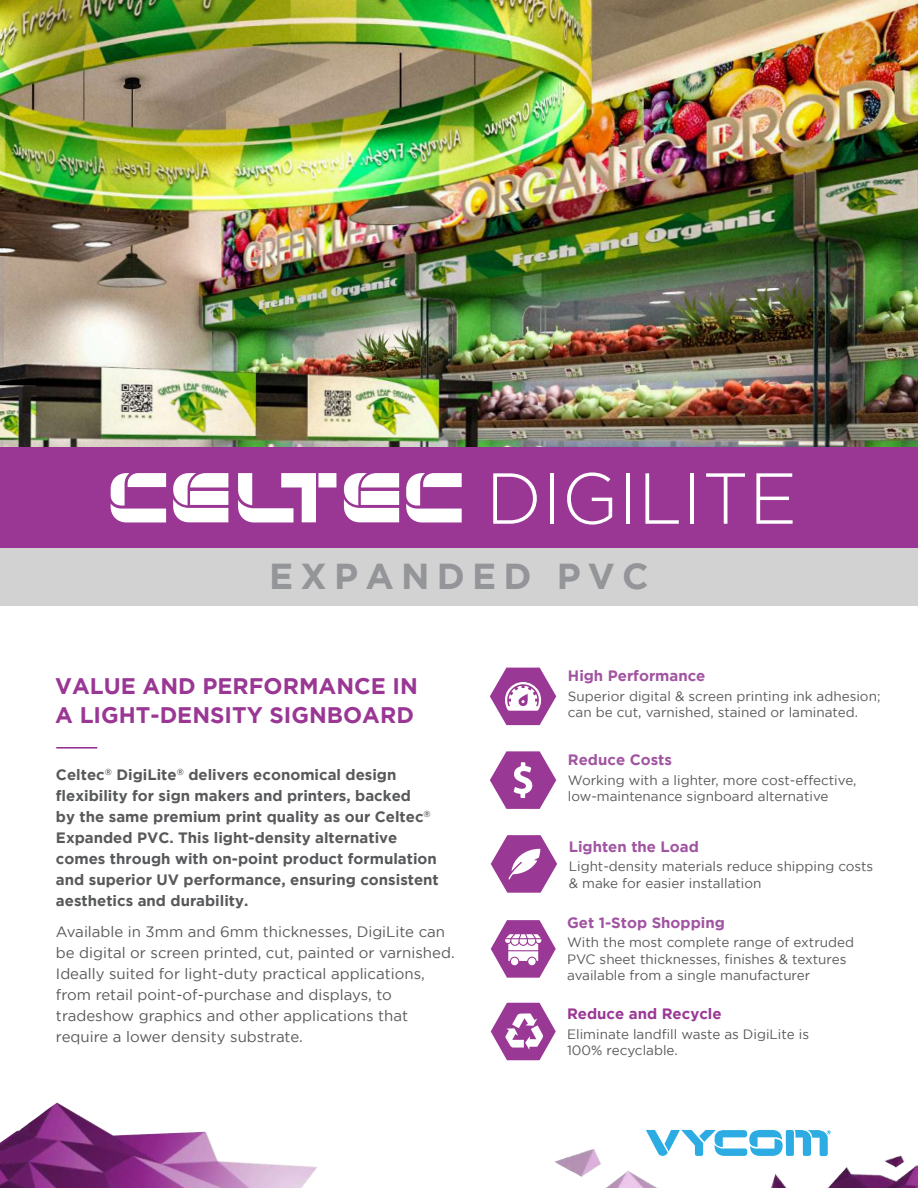
<style>
.page{position:relative;width:918px;height:1188px;background:#fff}
.page>*{position:absolute;margin:0;border:0;box-sizing:border-box;transform-origin:0 0}
.t1{font:300 72px "Gotham";color:#fff}
.t2{font:700 36px "Gotham";letter-spacing:.2em;color:#939598}
.t3{font:700 22.5px/28.5px "Gotham";color:#9a3794}
.t4{font:700 15px/21px "Gotham";color:#58595b}
.t5{font:15px/21px "Gotham";color:#58595b}
.t6{font:700 15px "Gotham";color:#a154a1}
.t7{font:700 15px "Gotham";color:#9a3895}
.t8{font:13.5px/16.5px "Gotham";color:#58595b}
</style>
<div class="page">
<img style="left:0;top:0;width:918px;height:447px">
<div style="left:0;top:547px;width:918px;height:59px;background:#d3d2d3"></div>
<div style="left:0;top:447px;width:918px;height:100px;background:#9a3794"></div>
<svg style="left:490px;top:751px;width:66px;height:58px"></svg>
<hr style="left:56px;top:747px;width:41px;height:2px;background:#92278f">
<img style="left:554px;top:1149px;width:364px;height:39px">
<img style="left:0;top:1103px;width:317px;height:85px">
<svg style="left:646px;top:1129px;width:185px;height:28px"></svg>
<svg style="left:111px;top:473px;width:55px;height:49px"></svg>
<svg style="left:173px;top:473px;width:55px;height:49px;background:#ecd9ea"></svg>
<svg style="left:344px;top:473px;width:55px;height:49px;background:#ecdaeb"></svg>
<svg style="left:406px;top:473px;width:56px;height:49px"></svg>
<svg style="left:238px;top:473px;width:98px;height:49px"></svg>
<svg style="left:491px;top:920px;width:65px;height:58px"></svg>
<div style="left:511px;top:958px;width:7px;height:7px;background:#fff;border-radius:50%"></div>
<svg style="left:491px;top:835px;width:66px;height:58px"></svg>
<svg style="left:490px;top:668px;width:66px;height:57px"></svg>
<svg style="left:491px;top:1003px;width:65px;height:57px"></svg>
<h1 class="t1" style="left:486px;top:453px;width:313px">DIGILITE</h1>
<h2 class="t2" style="left:269px;top:555px;width:381px">EXPANDED PVC</h2>
<h3 class="t3" style="left:55px;top:672px;width:364px">VALUE AND PERFORMANCE IN<br>A LIGHT-DENSITY SIGNBOARD</h3>
<p class="t4" style="left:56px;top:763px;width:384px">Celtec<sup>®</sup> DigiLite<sup>®</sup> delivers economical design flexibility for sign makers and printers, backed<br>by the same premium print quality as our Celtec<sup>® </sup>Expanded PVC. This light-density alternative comes through with on-point product formulation and superior UV performance, ensuring consistent aesthetics and durability.</p>
<p class="t5" style="left:56px;top:921px;width:400px">Available in 3mm and 6mm thicknesses, DigiLite can be digital or screen printed, cut, painted or varnished.<br>Ideally suited for light-duty practical applications, from retail point-of-purchase and displays, to tradeshow graphics and other applications that require a lower density substrate.</p>
<p class="t6" style="left:568px;top:667px;width:139px">High Performance</p>
<p class="t8" style="left:568px;top:688px;width:314px">Superior digital &amp; screen printing ink adhesion; can be cut, varnished, stained or laminated.</p>
<p class="t6" style="left:568px;top:751px;width:106px">Reduce Costs</p>
<p class="t8" style="left:568px;top:771px;width:290px">Working with a lighter, more cost-effective, low-maintenance signboard alternative</p>
<p class="t6" style="left:569px;top:838px;width:132px">Lighten the Load</p>
<p class="t8" style="left:569px;top:858px;width:306px">Light-density materials reduce shipping costs &amp; make for easier installation</p>
<p class="t6" style="left:567px;top:914px;width:159px">Get 1-Stop Shopping</p>
<p class="t8" style="left:567px;top:934px;width:288px">With the most complete range of extruded<br>PVC sheet thicknesses, finishes &amp; textures available from a single manufacturer</p>
<p class="t7" style="left:567px;top:1005px;width:156px">Reduce and Recycle</p>
<p class="t8" style="left:567px;top:1026px;width:243px">Eliminate landfill waste as DigiLite is<br>100% recyclable.</p>
</div>
